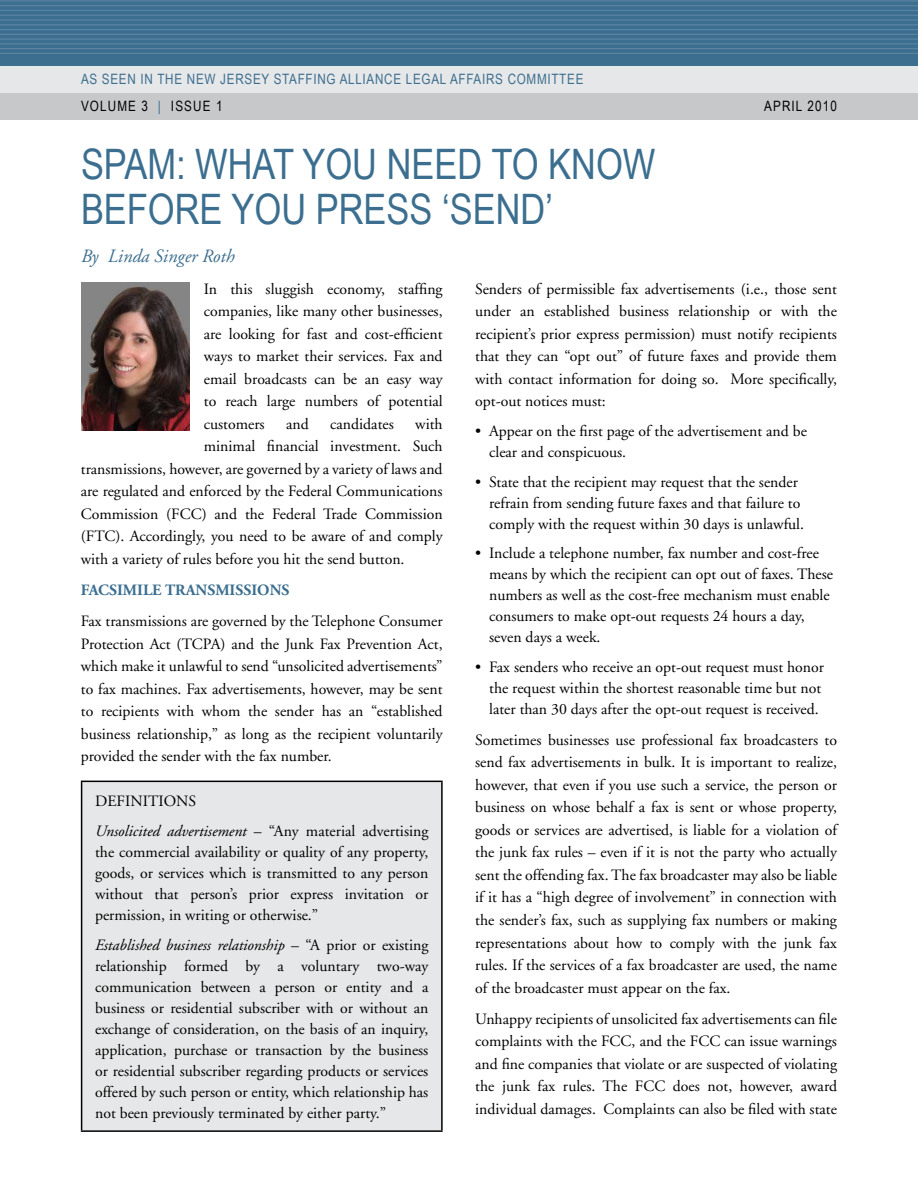
<style>
.page{position:relative;width:918px;height:1188px;background:#fff}
.page>*{position:absolute;margin:0;border:0;box-sizing:border-box;transform-origin:0 0}
.t1{font:42px/45px "Arial Narrow";color:#3b6e8f}
.t2{font:italic 18.75px "Adobe Garamond";color:#3b6e8f}
.t3{font:15.75px/22.5px "Adobe Garamond";color:#000;text-align:justify}
.t4{font:700 15.75px "Adobe Garamond";color:#3b6e8f}
.t5{font:14.25px "Arial Narrow";letter-spacing:.05em;color:#3b6e8f}
.t6{font:14.25px "Arial Narrow";letter-spacing:.08em;color:#000}
.s1{color:#3b6e8f}
.s2{font-style:italic}
</style>
<div class="page">
<div style="left:0;top:0;width:918px;height:76px;background:#3b6e8f"></div>
<div style="left:0;top:66px;width:918px;height:27px;background:#e6e7e8"></div>
<div style="left:0;top:93px;width:918px;height:27px;background:#c7c8ca"></div>
<hr style="left:0;top:53px;width:918px;height:1px;background:#5b84a2">
<hr style="left:0;top:48px;width:918px;height:1px;background:#5b84a2">
<hr style="left:0;top:43px;width:918px;height:1px;background:#5b84a2">
<hr style="left:0;top:39px;width:918px;height:1px;background:#5b84a2">
<hr style="left:0;top:34px;width:918px;height:1px;background:#5b84a2">
<hr style="left:0;top:29px;width:918px;height:1px;background:#5b84a2">
<hr style="left:0;top:24px;width:918px;height:1px;background:#5b84a2">
<hr style="left:0;top:19px;width:918px;height:2px;background:#5b84a2">
<hr style="left:0;top:15px;width:918px;height:1px;background:#5b84a2">
<hr style="left:0;top:10px;width:918px;height:1px;background:#5b84a2">
<hr style="left:0;top:5px;width:918px;height:1px;background:#5b84a2">
<hr style="left:0;top:0;width:918px;height:2px;background:#5b84a2">
<div style="left:82px;top:781px;width:360px;height:350px;background:#e6e7e8"></div>
<hr style="left:81px;top:781px;width:362px;height:1px;background:#000">
<hr style="left:81px;top:782px;width:1px;height:348px;background:#000">
<hr style="left:441px;top:782px;width:2px;height:348px;background:#000">
<hr style="left:81px;top:1130px;width:362px;height:2px;background:#000">
<img style="left:81px;top:282px;width:108px;height:149px">
<p class="t5" style="left:81px;top:71px;width:31px">AS SEEN</p>
<p class="t5" style="left:141px;top:71px;width:57px">IN THE NEW</p>
<p class="t5" style="left:220px;top:71px;width:16px">JERSEY</p>
<p class="t5" style="left:274px;top:71px;width:9px">STAFF</p>
<p class="t5" style="left:313px;top:71px;width:146px">ING ALLIANCE LEGAL AFFA</p>
<p class="t5" style="left:482px;top:71px;width:46px">IRS COMM</p>
<p class="t5" style="left:548px;top:71px;width:13px">ITTEE</p>
<p class="t6" style="left:81px;top:98px;width:143px">VOLUME 3 <span class="s1">|</span> ISSUE 1</p>
<p class="t6" style="left:764px;top:98px;width:74px">APRIL 2010</p>
<h1 class="t1" style="left:81px;top:142px;width:576px">SPAM: WHAT YOU NEED TO KNOW<br>BEFORE YOU PRESS ‘SEND’</h1>
<p class="t2" style="left:81px;top:246px;width:155px">By Linda Singer Roth</p>
<p class="t3" style="left:204px;top:278px;width:240px">In this sluggish economy, staffing companies, like many other businesses, are looking for fast and cost-efficient ways to market their services. Fax and email broadcasts can be an easy way to reach large numbers of potential customers</p>
<p class="t3" style="left:286px;top:413px;width:24px">and</p>
<p class="t3" style="left:330px;top:413px;width:65px">candidates</p>
<p class="t3" style="left:415px;top:413px;width:29px">with</p>
<p class="t3" style="left:204px;top:436px;width:240px">minimal financial investment. Such</p>
<p class="t3" style="left:81px;top:458px;width:363px">transmissions, however, are governed by a variety of laws and</p>
<p class="t3" style="left:81px;top:481px;width:363px">are regulated and enforced by the Federal Communications</p>
<p class="t3" style="left:81px;top:503px;width:363px">Commission (FCC) and the Federal Trade Commission</p>
<p class="t3" style="left:81px;top:526px;width:363px">(FTC). Accordingly, you need to be aware of and comply</p>
<p class="t3" style="left:81px;top:548px;width:325px">with a variety of rules before you hit the send button.</p>
<p class="t4" style="left:81px;top:581px;width:210px">FACSIMILE TRANSMISSIONS</p>
<p class="t3" style="left:81px;top:610px;width:363px">Fax transmissions are governed by the Telephone Consumer Protection Act (TCPA) and the Junk Fax Prevention Act, which make it unlawful to send “unsolicited advertisements” to fax machines. Fax advertisements, however, may be sent to recipients with whom the sender has an “established business relationship,” as long as the recipient voluntarily provided the sender with the fax number.</p>
<p class="t3" style="left:95px;top:787px;width:335px;line-height:29.7px">DEFINITIONS<br><span class="s2">Unsolicited advertisement</span> – “Any material advertising</p>
<p class="t3" style="left:95px;top:842px;width:335px;line-height:21px">the commercial availability or quality of any property, goods, or services which is transmitted to any person without that person’s prior express invitation or permission, in writing or otherwise.”</p>
<p class="t3" style="left:95px;top:935px;width:335px;line-height:21px"><span class="s2">Established business relationship</span> – “A prior or existing relationship formed by a voluntary two-way communication between a person or entity and a business or residential subscriber with or without an exchange of consideration, on the basis of an inquiry, application, purchase or transaction by the business or residential subscriber regarding products or services offered by such person or entity, which relationship has not been previously terminated by either party.”</p>
<p class="t3" style="left:475px;top:278px;width:363px">Senders of permissible fax advertisements (i.e., those sent under an established business relationship or with the recipient’s prior express permission) must notify recipients that they can “opt out” of future faxes and provide them with contact information for doing so. More specifically, opt-out notices must:</p>
<p class="t3" style="left:489px;top:421px;width:319px;line-height:21px;text-indent:-14px">• Appear on the first page of the advertisement and be clear and conspicuous.</p>
<p class="t3" style="left:489px;top:471px;width:316px;line-height:21px;text-align:left;text-indent:-14px">• State that the recipient may request that the sender refrain from sending future faxes and that failure to comply with the request within 30 days is unlawful.</p>
<p class="t3" style="left:489px;top:543px;width:345px;line-height:21px;text-align:left;text-indent:-14px">• Include a telephone number, fax number and cost-free means by which the recipient can opt out of faxes. These numbers as well as the cost-free mechanism must enable consumers to make opt-out requests 24 hours a day, seven days a week.</p>
<p class="t3" style="left:489px;top:657px;width:336px;line-height:21px;text-align:left;text-indent:-14px">• Fax senders who receive an opt-out request must honor the request within the shortest reasonable time but not later than 30 days after the opt-out request is received.</p>
<p class="t3" style="left:475px;top:729px;width:363px">Sometimes businesses use professional fax broadcasters to send fax advertisements in bulk. It is important to realize, however, that even if you use such a service, the person or business on whose behalf a fax is sent or whose property, goods or services are advertised, is liable for a violation of the junk fax rules – even if it is not the party who actually sent the offending fax. The fax broadcaster may also be liable if it has a “high degree of involvement” in connection with the sender’s fax, such as supplying fax numbers or making representations about how to comply with the junk fax rules. If the services of a fax broadcaster are used, the name of the broadcaster must appear on the fax.</p>
<p class="t3" style="left:475px;top:1008px;width:363px">Unhappy recipients of unsolicited fax advertisements can file complaints with the FCC, and the FCC can issue warnings and fine companies that violate or are suspected of violating the junk fax rules. The FCC does not, however, award individual damages. Complaints can also be filed with state</p>
</div>
